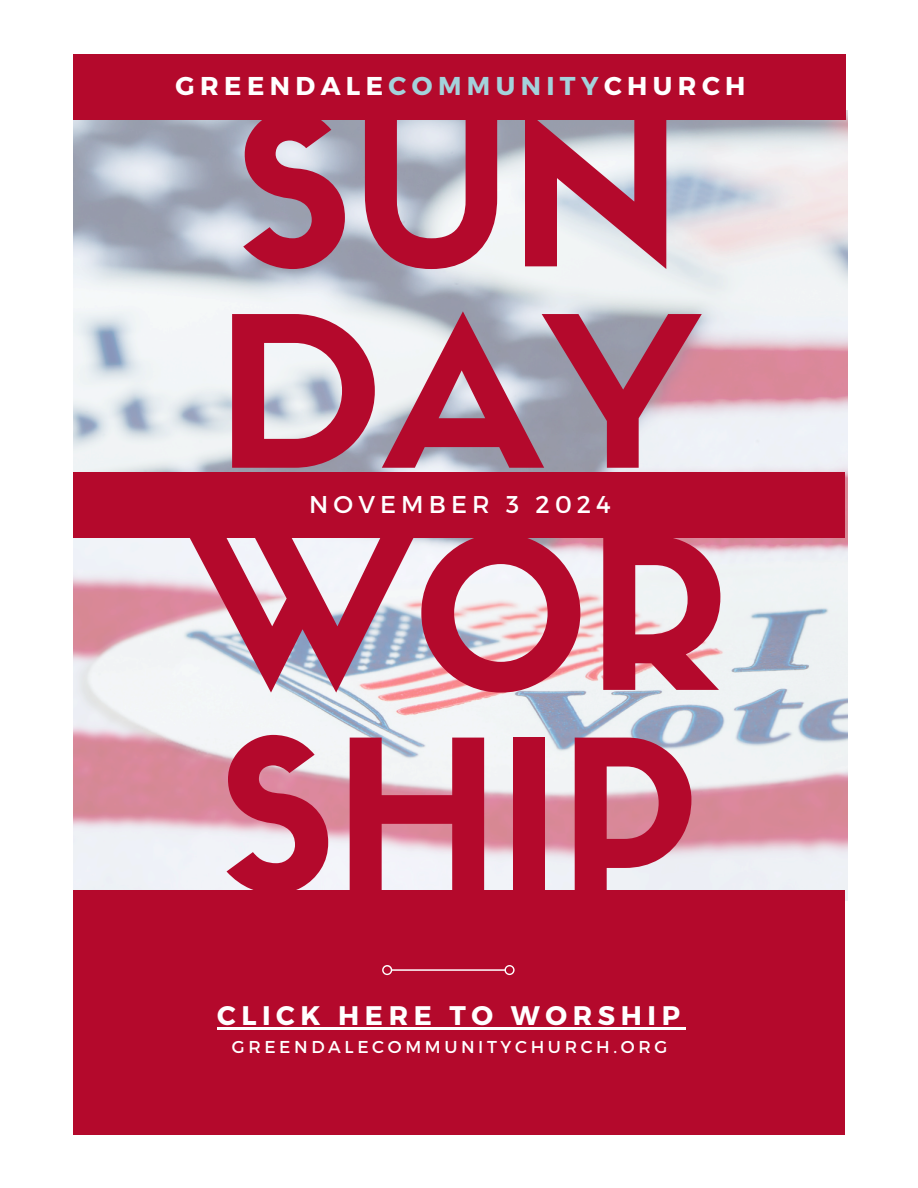
<style>
.page{position:relative;width:918px;height:1188px;background:#fff}
.page>*{position:absolute;margin:0;border:0;box-sizing:border-box;transform-origin:0 0}
.t1{font:206.25px/201.3px "Sifonn Basic";color:#b4092c}
.t2{font:700 26.85px "Montserrat";letter-spacing:.21em;color:#fff}
.t3{font:700 25.8px "Montserrat";letter-spacing:.21em;color:#fff}
.t4{font:24.3px "Montserrat";letter-spacing:.21em;color:#fff}
.t5{font:17.25px "Montserrat";letter-spacing:.21em;color:#fff}
.s1{color:#a4d2db}
</style>
<div class="page">
<img style="left:73px;top:110px;width:774px;height:790px">
<div style="left:74px;top:54px;width:772px;height:66px;background:#b4092c"></div>
<div style="left:73px;top:472px;width:772px;height:66px;background:#b4092c"></div>
<div style="left:73px;top:890px;width:772px;height:244px;background:#b4092c"></div>
<svg style="left:382px;top:965px;width:133px;height:10px"></svg>
<hr style="left:217px;top:1027px;width:469px;height:3px;background:#fff">
<h1 class="t3" style="left:176px;top:69px;width:571px">GREENDALE<span class="s1">COMMUNITY</span>CHURCH</h1>
<p class="t1" style="left:217px;top:114px;width:485px">SUN<br>DAY</p>
<p class="t4" style="left:309px;top:488px;width:303px">NOVEMBER 3 2024</p>
<h2 class="t1" style="left:190px;top:538px;width:539px">WOR<br>SHIP</h2>
<h3 class="t2" style="left:217px;top:998px;width:464px">CLICK HERE TO WORSHIP</h3>
<h1 class="t5" style="left:232px;top:1036px;width:437px">GREENDALECOMMUNITYCHURCH.ORG</h1>
</div>
